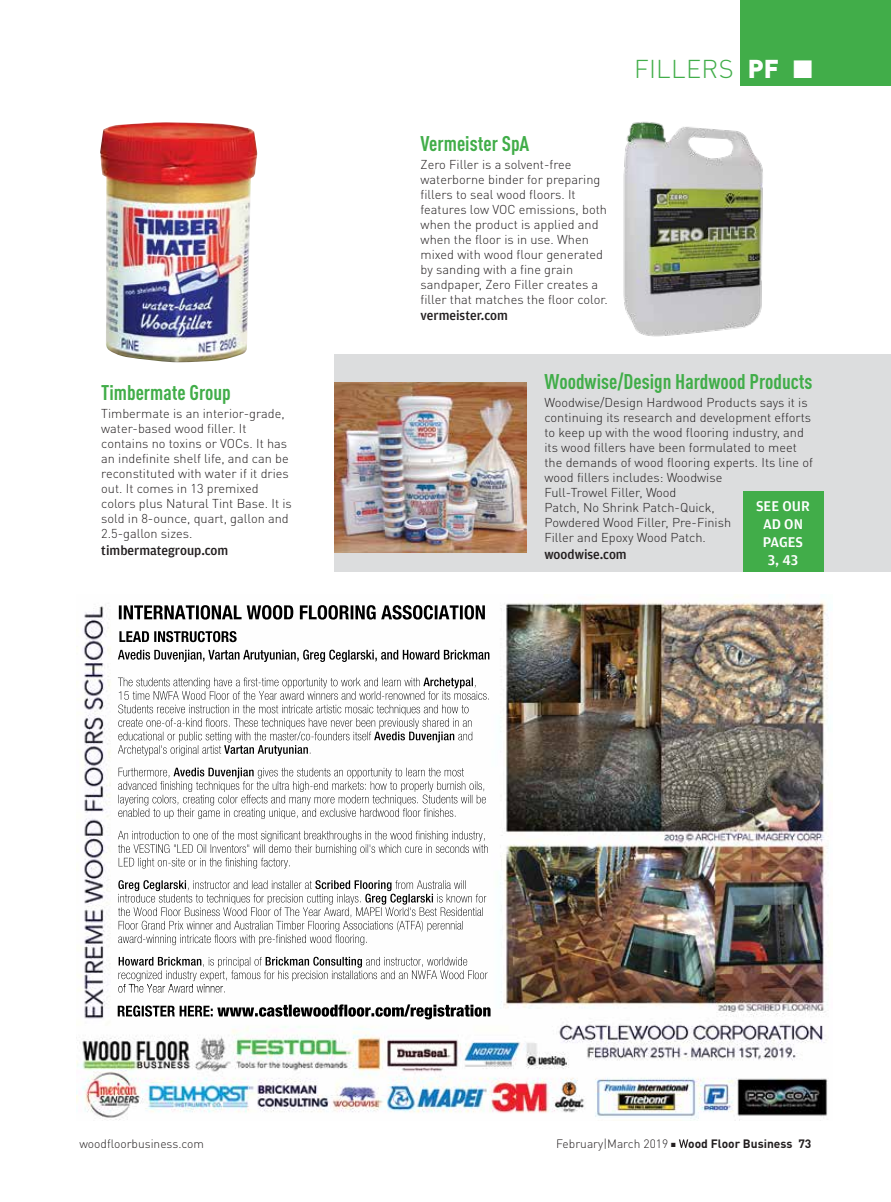
<style>
.page{position:relative;width:891px;height:1202px;background:#fff}
.page>*{position:absolute;margin:0;border:0;box-sizing:border-box;transform-origin:0 0}
.t1{font:300 25.5px "DIN Pro";letter-spacing:.02em;color:#41ad49}
.t2{font:700 condensed 21px "DIN Pro";color:#41ad49}
.t3{font:500 15px/18px "Amplitude";color:#fff;text-align:center}
.t4{font:500 13.5px "Amplitude";color:#231f20}
.t5{font:300 12.75px/15px "DIN Pro";color:#231f20}
.t6{font:300 12px "DIN Pro";color:#231f20}
.s1{font-weight:900;color:#fff}
.s2{color:#fff}
.s3{font-weight:700}
</style>
<div class="page">
<svg style="left:679px;top:1139px;width:9px;height:8px"></svg>
<div style="left:335px;top:354px;width:556px;height:218px;background:#dcddde"></div>
<img style="left:100px;top:122px;width:157px;height:241px">
<img style="left:623px;top:121px;width:140px;height:216px">
<img style="left:335px;top:383px;width:191px;height:169px">
<div style="left:740px;top:0;width:151px;height:86px;background:#41ad49"></div>
<div style="left:743px;top:491px;width:80px;height:81px;background:#41ad49"></div>
<img style="left:76px;top:601px;width:753px;height:519px">
<h2 class="t2" style="left:101px;top:377px;width:131px">Timbermate Group</h2>
<p class="t5" style="left:101px;top:405px;width:192px">Timbermate is an interior-grade, water-based wood filler. It contains no toxins or VOCs. It has an indefinite shelf life, and can be reconstituted with water if it dries out. It comes in 13 premixed colors plus Natural Tint Base. It is sold in 8-ounce, quart, gallon and<br>2.5-gallon sizes.</p>
<p class="t4" style="left:101px;top:542px;width:129px">timbermategroup.com</p>
<h2 class="t2" style="left:421px;top:128px;width:110px">Vermeister SpA</h2>
<p class="t5" style="left:421px;top:156px;width:189px">Zero Filler is a solvent-free waterborne binder for preparing fillers to seal wood floors. It features low VOC emissions, both when the product is applied and when the floor is in use. When mixed with wood flour generated by sanding with a fine grain sandpaper, Zero Filler creates a filler that matches the floor color.</p>
<p class="t4" style="left:421px;top:308px;width:89px">vermeister.com</p>
<h1 class="t1" style="left:634px;top:49px;width:180px">FILLERS <span class="s1">PF</span> <span class="s2">■</span></h1>
<h2 class="t2" style="left:544px;top:366px;width:270px">Woodwise/Design Hardwood Products</h2>
<p class="t5" style="left:544px;top:394px;width:270px">Woodwise/Design Hardwood Products says it is continuing its research and development efforts to keep up with the wood flooring industry, and its wood fillers have been formulated to meet the demands of wood flooring experts. Its line of wood fillers includes: Woodwise<br>Full-Trowel Filler, Wood<br>Patch, No Shrink Patch-Quick,<br>Powdered Wood Filler, Pre-Finish<br>Filler and Epoxy Wood Patch.</p>
<p class="t4" style="left:544px;top:546px;width:84px">woodwise.com</p>
<p class="t3" style="left:756px;top:496px;width:55px">SEE OUR<br>AD ON<br>PAGES<br>3, 43</p>
<p class="t6" style="left:80px;top:1134px;width:126px">woodfloorbusiness.com</p>
<p class="t6" style="left:556px;top:1134px;width:257px">February|March 2019 ■ <span class="s3">ood Floor Business 73</span></p>
</div>
